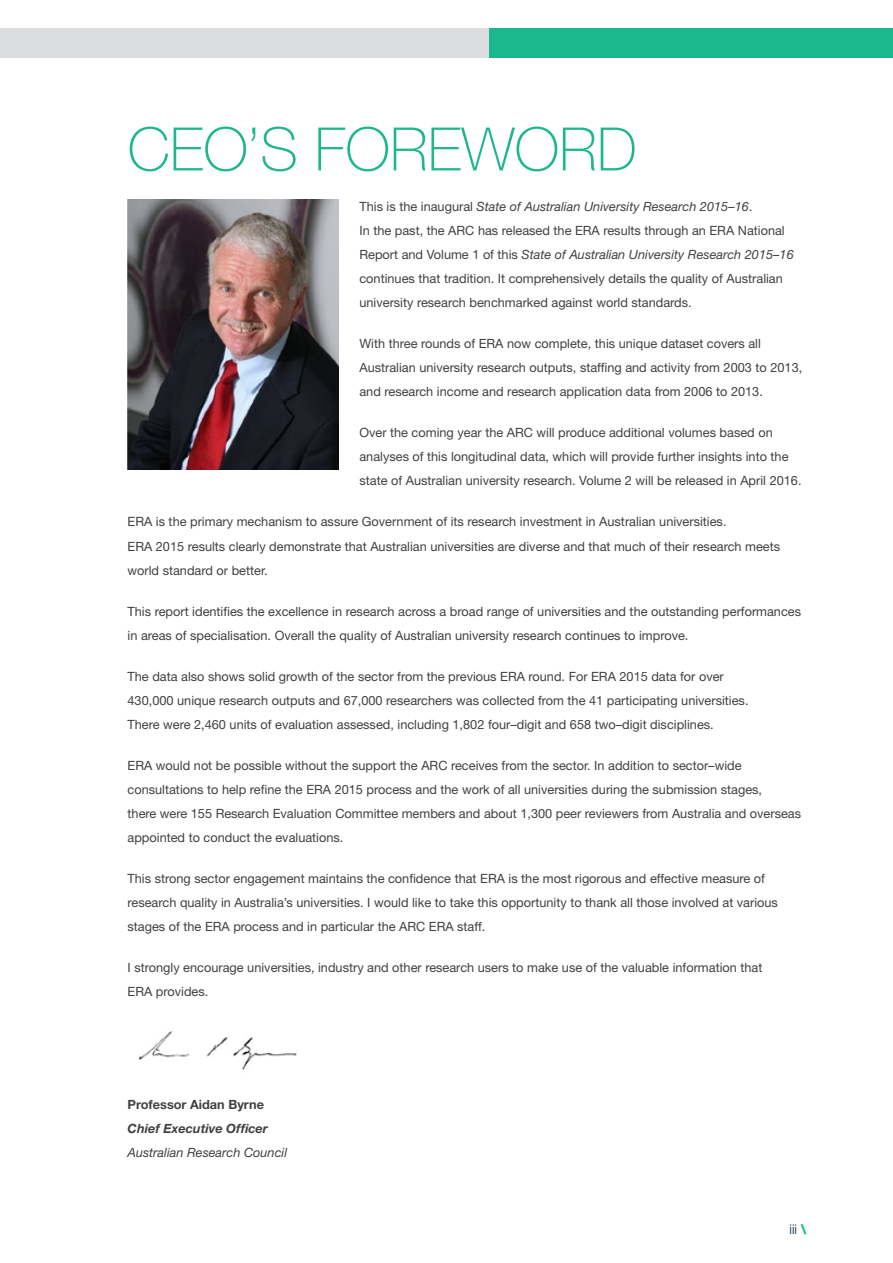
<style>
.page{position:relative;width:893px;height:1263px;background:#fff}
.page>*{position:absolute;margin:0;border:0;box-sizing:border-box;transform-origin:0 0}
.Teal__Heading_One{font:100 60px "Helvetica Neue LT Std";color:#1cb78d}
.t1{font:300 13.5px "Helvetica Neue LT Std";color:#002337}
.Body_Text{font:12.75px/24px "Helvetica Neue LT Std";color:#414042}
.Body_Text-2{font:italic 12.75px/24px "Helvetica Neue LT Std";color:#414042}
.s1{font-style:italic}
.s2{font-weight:700;font-style:normal}
.s3{font-weight:700}
.s4{font-weight:900;color:#1cb78d}
</style>
<div class="page">
<div style="left:0;top:28px;width:699px;height:30px;background:#dcddde"></div>
<div style="left:489px;top:28px;width:404px;height:30px;background:#1cb78d"></div>
<img style="left:128px;top:200px;width:210px;height:270px">
<img style="left:138px;top:1031px;width:159px;height:39px">
<h1 class="Teal__Heading_One" style="left:128px;top:115px;width:511px">CEO’S FOREWORD</h1>
<p class="Body_Text" style="left:359px;top:195px;width:436px">This is the inaugural <span class="s1">State of Australian University Research 2015–16</span>.<br>In the past, the ARC has released the ERA results through an ERA National Report and Volume 1 of this <span class="s1">State of Australian University Research 2015–16 </span>continues that tradition. It comprehensively details the quality of Australian university research benchmarked against world standards.</p>
<p class="Body_Text" style="left:359px;top:332px;width:444px">With three rounds of ERA now complete, this unique dataset covers all<br>Australian university research outputs, staffing and activity from 2003 to 2013, and research income and research application data from 2006 to 2013.</p>
<p class="Body_Text" style="left:359px;top:421px;width:444px">Over the coming year the ARC will produce additional volumes based on analyses of this longitudinal data, which will provide further insights into the state of Australian university research. Volume 2 will be released in April 2016.</p>
<p class="Body_Text" style="left:128px;top:510px;width:654px">ERA is the primary mechanism to assure Government of its research investment in Australian universities.<br>ERA 2015 results clearly demonstrate that Australian universities are diverse and that much of their research meets world standard or better.</p>
<p class="Body_Text" style="left:128px;top:599px;width:675px">This report identifies the excellence in research across a broad range of universities and the outstanding performances in areas of specialisation. Overall the quality of Australian university research continues to improve.</p>
<p class="Body_Text" style="left:128px;top:664px;width:622px">The data also shows solid growth of the sector from the previous ERA round. For ERA 2015 data for over<br>430,000 unique research outputs and 67,000 researchers was collected from the 41 participating universities.<br>There were 2,460 units of evaluation assessed, including 1,802 four–digit and 658 two–digit disciplines.</p>
<p class="Body_Text" style="left:128px;top:753px;width:675px">ERA would not be possible without the support the ARC receives from the sector. In addition to sector–wide consultations to help refine the ERA 2015 process and the work of all universities during the submission stages,<br>there were 155 Research Evaluation Committee members and about 1,300 peer reviewers from Australia and overseas appointed to conduct the evaluations.</p>
<p class="Body_Text" style="left:128px;top:866px;width:652px">This strong sector engagement maintains the confidence that ERA is the most rigorous and effective measure of research quality in Australia’s universities. I would like to take this opportunity to thank all those involved at various stages of the ERA process and in particular the ARC ERA staff.</p>
<p class="Body_Text" style="left:128px;top:955px;width:636px">I strongly encourage universities, industry and other research users to make use of the valuable information that<br>ERA provides.</p>
<p class="Body_Text-2" style="left:128px;top:1092px;width:161px"><span class="s2">Professor Aidan Byrne<br></span><span class="s3">Chief Executive Officer<br></span>Australian Research Council</p>
<p class="t1" style="left:789px;top:1220px;width:18px">iii <span class="s4">\</span></p>
</div>
